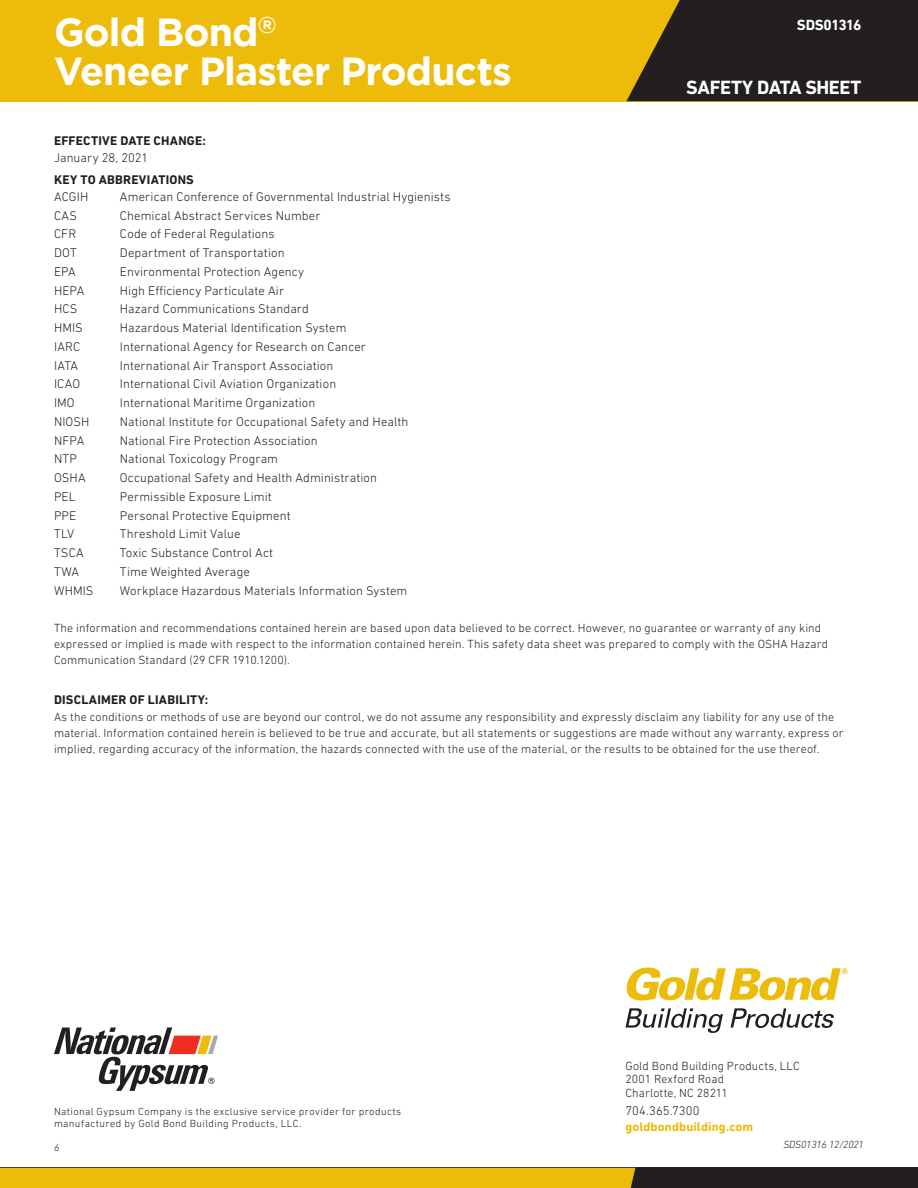
<style>
.page{position:relative;width:918px;height:1188px;background:#fff}
.page>*{position:absolute;margin:0;border:0;box-sizing:border-box;transform-origin:0 0}
.Headline_Large{font:700 39px "Gotham";letter-spacing:-.025em;color:#fff}
.Masthead_Text{font:700 19.5px "DIN Next LT Pro";letter-spacing:-.02em;color:#fff}
.Masthead_Title{font:700 15px "DIN Next LT Pro";letter-spacing:-.05em;color:#fff}
.Regular_Text{font:300 12.75px "DIN Next LT Pro";letter-spacing:.01em;color:#231f20}
.subtitle{font:700 12.75px "DIN Next LT Pro";letter-spacing:.015em;color:#231f20}
.Regular_Text-2{font:700 12.75px/15.8px "DIN Next LT Pro";letter-spacing:.01em;color:#edbc0a}
.Regular_Text-3{font:300 12px/15.8px "DIN Next LT Pro";letter-spacing:.01em;color:#231f20}
.Regular_Text-4{font:300 10.5px/12px "DIN Next LT Pro";letter-spacing:.035em;color:#231f20}
.bottom_form-revdate{font:italic 300 10.5px "DIN Next LT Pro";letter-spacing:-.02em;color:#231f20}
.PAGE_NUMBERS{font:italic 300 10.5px "DIN Next LT Pro";color:#231f20}
.s1{font-weight:300;color:#231f20}
</style>
<div class="page">
<div style="left:0;top:0;width:918px;height:101px;background:#edbc0a"></div>
<div style="left:0;top:1168px;width:918px;height:20px;background:#231f20"></div>
<div style="left:0;top:1168px;width:635px;height:20px;background:#edbc0a"></div>
<svg style="left:626px;top:968px;width:222px;height:32px"></svg>
<svg style="left:626px;top:1008px;width:97px;height:25px"></svg>
<svg style="left:731px;top:1008px;width:103px;height:20px"></svg>
<svg style="left:54px;top:1027px;width:164px;height:64px"></svg>
<svg style="left:626px;top:0;width:292px;height:101px;background:#352d1d"></svg>
<p class="Headline_Large" style="left:54px;top:10px;width:224px">Gold Bond<sup>‰</sup></p>
<p class="Headline_Large" style="left:54px;top:49px;width:459px">Veneer Plaster Products</p>
<p class="Masthead_Title" style="left:797px;top:16px;width:66px">SDS01316</p>
<p class="Masthead_Text" style="left:686px;top:76px;width:177px">SAFETY DATA SHEET</p>
<p class="subtitle" style="left:54px;top:133px;width:153px">EFFECTIVE DATE CHANGE:</p>
<p class="Regular_Text" style="left:54px;top:150px;width:96px">January 28, 2021</p>
<p class="subtitle" style="left:54px;top:172px;width:141px">KEY TO ABBREVIATIONS</p>
<p class="Regular_Text" style="left:54px;top:189px;width:36px">ACGIH</p>
<p class="Regular_Text" style="left:120px;top:189px;width:332px">American Conference of Governmental Industrial Hygienists</p>
<p class="Regular_Text" style="left:54px;top:208px;width:24px">CAS</p>
<p class="Regular_Text" style="left:120px;top:208px;width:202px">Chemical Abstract Services Number</p>
<p class="Regular_Text" style="left:54px;top:227px;width:24px">CFR</p>
<p class="Regular_Text" style="left:120px;top:227px;width:156px">Code of Federal Regulations</p>
<p class="Regular_Text" style="left:54px;top:245px;width:24px">DOT</p>
<p class="Regular_Text" style="left:120px;top:245px;width:166px">Department of Transportation</p>
<p class="Regular_Text" style="left:54px;top:264px;width:23px">EPA</p>
<p class="Regular_Text" style="left:120px;top:264px;width:186px">Environmental Protection Agency</p>
<p class="Regular_Text" style="left:54px;top:283px;width:32px">HEPA</p>
<p class="Regular_Text" style="left:120px;top:283px;width:166px">High Efficiency Particulate Air</p>
<p class="Regular_Text" style="left:54px;top:302px;width:25px">HCS</p>
<p class="Regular_Text" style="left:120px;top:302px;width:191px">Hazard Communications Standard</p>
<p class="Regular_Text" style="left:54px;top:320px;width:30px">HMIS</p>
<p class="Regular_Text" style="left:120px;top:320px;width:228px">Hazardous Material Identification System</p>
<p class="Regular_Text" style="left:54px;top:339px;width:28px">IARC</p>
<p class="Regular_Text" style="left:120px;top:339px;width:248px">International Agency for Research on Cancer</p>
<p class="Regular_Text" style="left:54px;top:358px;width:26px">IATA</p>
<p class="Regular_Text" style="left:120px;top:358px;width:215px">International Air Transport Association</p>
<p class="Regular_Text" style="left:54px;top:377px;width:28px">ICAO</p>
<p class="Regular_Text" style="left:120px;top:377px;width:218px">International Civil Aviation Organization</p>
<p class="Regular_Text" style="left:54px;top:395px;width:22px">IMO</p>
<p class="Regular_Text" style="left:120px;top:395px;width:197px">International Maritime Organization</p>
<p class="Regular_Text" style="left:54px;top:414px;width:37px">NIOSH</p>
<p class="Regular_Text" style="left:120px;top:414px;width:290px">National Institute for Occupational Safety and Health</p>
<p class="Regular_Text" style="left:54px;top:433px;width:32px">NFPA</p>
<p class="Regular_Text" style="left:120px;top:433px;width:199px">National Fire Protection Association</p>
<p class="Regular_Text" style="left:54px;top:452px;width:25px">NTP</p>
<p class="Regular_Text" style="left:120px;top:452px;width:160px">National Toxicology Program</p>
<p class="Regular_Text" style="left:54px;top:470px;width:33px">OSHA</p>
<p class="Regular_Text" style="left:120px;top:470px;width:259px">Occupational Safety and Health Administration</p>
<p class="Regular_Text" style="left:54px;top:489px;width:23px">PEL</p>
<p class="Regular_Text" style="left:120px;top:489px;width:153px">Permissible Exposure Limit</p>
<p class="Regular_Text" style="left:54px;top:508px;width:24px">PPE</p>
<p class="Regular_Text" style="left:120px;top:508px;width:172px">Personal Protective Equipment</p>
<p class="Regular_Text" style="left:54px;top:527px;width:22px">TLV</p>
<p class="Regular_Text" style="left:120px;top:527px;width:122px">Threshold Limit Value</p>
<p class="Regular_Text" style="left:54px;top:545px;width:31px">TSCA</p>
<p class="Regular_Text" style="left:120px;top:545px;width:155px">Toxic Substance Control Act</p>
<p class="Regular_Text" style="left:54px;top:564px;width:27px">TWA</p>
<p class="Regular_Text" style="left:120px;top:564px;width:131px">Time Weighted Average</p>
<p class="Regular_Text" style="left:54px;top:583px;width:41px">WHMIS</p>
<p class="Regular_Text" style="left:120px;top:583px;width:289px">Workplace Hazardous Materials Information System</p>
<p class="Regular_Text-3" style="left:54px;top:620px;width:776px">The information and recommendations contained herein are based upon data believed to be correct. However, no guarantee or warranty of any kind expressed or implied is made with respect to the information contained herein. This safety data sheet was prepared to comply with the OSHA Hazard<br>Communication Standard (29 CFR 1910.1200).</p>
<p class="subtitle" style="left:54px;top:692px;width:156px">DISCLAIMER OF LIABILITY:</p>
<p class="Regular_Text-3" style="left:54px;top:709px;width:791px">As the conditions or methods of use are beyond our control, we do not assume any responsibility and expressly disclaim any liability for any use of the material. Information contained herein is believed to be true and accurate, but all statements or suggestions are made without any warranty, express or implied, regarding accuracy of the information, the hazards connected with the use of the material, or the results to be obtained for the use thereof.</p>
<p class="Regular_Text-4" style="left:54px;top:1105px;width:349px">National Gypsum Company is the exclusive service provider for products manufactured by Gold Bond Building Products, LLC.</p>
<p class="Regular_Text-3" style="left:626px;top:1059px;width:176px;line-height:13.5px">Gold Bond Building Products, LLC<br>2001 Rexford Road<br>Charlotte, NC 28211</p>
<p class="Regular_Text-2" style="left:626px;top:1103px;width:129px"><span class="s1">704.365.7300 </span>goldbondbuilding.com</p>
<p class="PAGE_NUMBERS" style="left:54px;top:1141px;width:7px">6</p>
<p class="bottom_form-revdate" style="left:783px;top:1138px;width:82px">SDS01316 12/2021</p>
</div>
